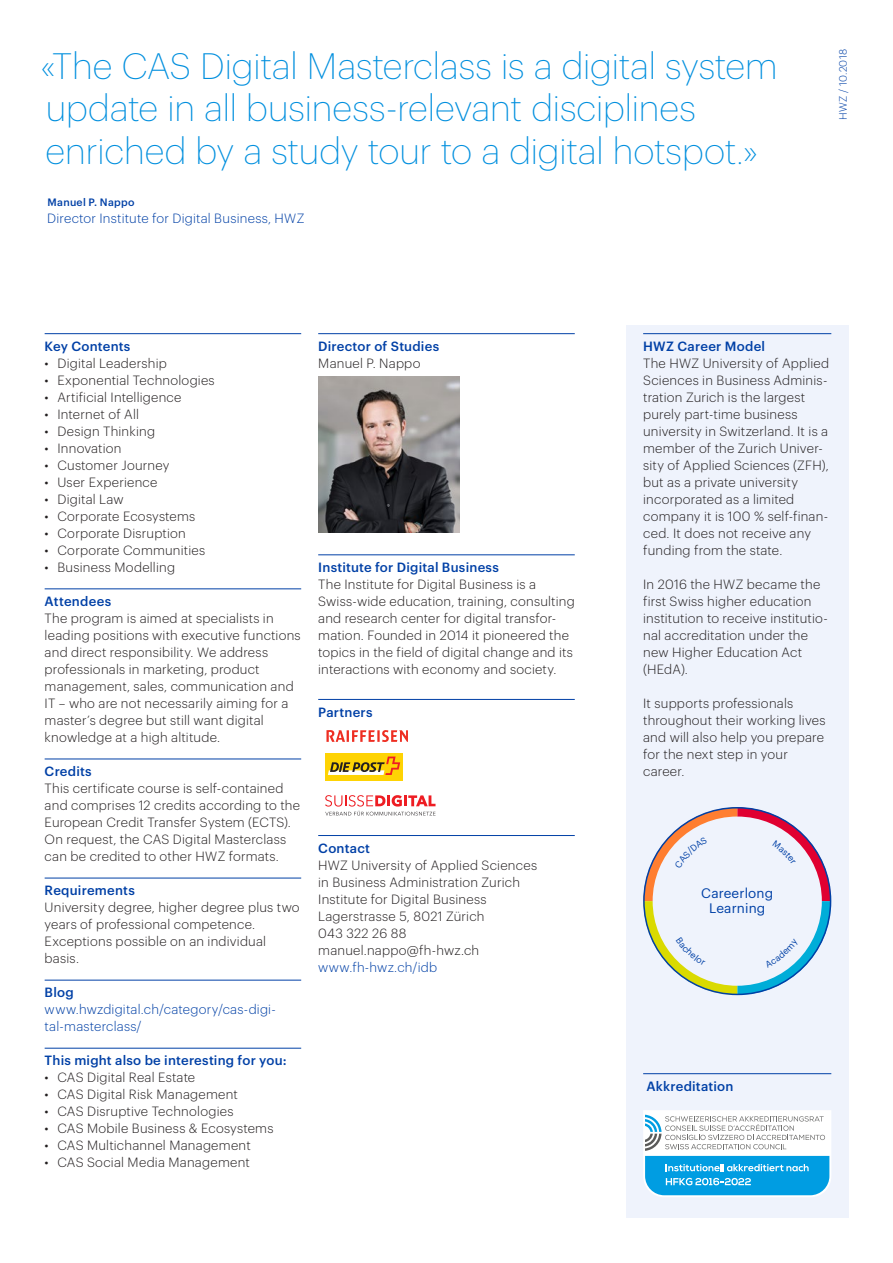
<style>
.page{position:relative;width:893px;height:1263px;background:#fff}
.page>*{position:absolute;margin:0;border:0;box-sizing:border-box;transform-origin:0 0}
.t1{font:200 36px/42.5px "Graphik";letter-spacing:-.005em;color:#008fde}
.t2{font:13.5px/15px "Graphik";letter-spacing:.01em;color:#0040a6;text-align:center}
.t3{font:300 13.2px/17px "Graphik";letter-spacing:.015em;color:#231f20}
.t4{font:500 13.2px "Graphik";letter-spacing:.02em;color:#0040a6}
.t5{font:300 13.2px/17px "Graphik";letter-spacing:.015em;color:#0040a6}
.t6{font:500 10.5px "Graphik";letter-spacing:.03em;color:#0040a6}
.t7{font:300 10.5px "Graphik";letter-spacing:.025em;color:#0040a6}
</style>
<div class="page">
<div style="left:626px;top:325px;width:222px;height:893px;background:#eff3fc"></div>
<hr style="left:643px;top:333px;width:188px;height:1px;background:#0040a6">
<hr style="left:45px;top:333px;width:256px;height:1px;background:#0040a6">
<hr style="left:45px;top:589px;width:256px;height:1px;background:#0040a6">
<hr style="left:45px;top:759px;width:256px;height:1px;background:#0040a6">
<hr style="left:45px;top:878px;width:256px;height:1px;background:#0040a6">
<hr style="left:45px;top:980px;width:256px;height:1px;background:#0040a6">
<hr style="left:45px;top:1048px;width:256px;height:1px;background:#0040a6">
<hr style="left:318px;top:333px;width:257px;height:1px;background:#0040a6">
<hr style="left:318px;top:555px;width:257px;height:1px;background:#0040a6">
<hr style="left:318px;top:699px;width:257px;height:1px;background:#0040a6">
<hr style="left:318px;top:835px;width:257px;height:1px;background:#0040a6">
<hr style="left:643px;top:1073px;width:188px;height:1px;background:#0040a6">
<svg style="left:643px;top:1110px;width:188px;height:87px"></svg>
<svg style="left:326px;top:730px;width:82px;height:12px"></svg>
<div style="left:325px;top:754px;width:77px;height:27px;background:#fed304"></div>
<svg style="left:328px;top:756px;width:72px;height:19px"></svg>
<svg style="left:325px;top:795px;width:110px;height:20px"></svg>
<img style="left:318px;top:376px;width:142px;height:157px">
<svg style="left:643px;top:807px;width:188px;height:188px"></svg>
<h1 class="t1" style="left:40px;top:42px;width:739px">«The CAS Digital Masterclass is a digital system update in all business-relevant disciplines enriched by a study tour to a digital hotspot.»</h1>
<p class="t6" style="left:48px;top:194px;width:88px">Manuel P. Nappo</p>
<p class="t5" style="left:47px;top:209px;width:259px">Director Institute for Digital Business, HWZ</p>
<p class="t7" style="left:835px;top:120px;width:73px;rotate:-90deg">HWZ / 10.2018</p>
<p class="t4" style="left:45px;top:336px;width:87px">Key Contents</p>
<p class="t3" style="left:45px;top:354px;width:124px">• Digital Leadership</p>
<p class="t3" style="left:45px;top:371px;width:172px">• Exponential Technologies</p>
<p class="t3" style="left:45px;top:388px;width:138px">• Artificial Intelligence</p>
<p class="t3" style="left:45px;top:405px;width:96px">• Internet of All</p>
<p class="t3" style="left:45px;top:422px;width:112px">• Design Thinking</p>
<p class="t3" style="left:45px;top:439px;width:78px">• Innovation</p>
<p class="t3" style="left:45px;top:456px;width:126px">• Customer Journey</p>
<p class="t3" style="left:45px;top:473px;width:114px">• User Experience</p>
<p class="t3" style="left:45px;top:490px;width:80px">• Digital Law</p>
<p class="t3" style="left:45px;top:507px;width:152px">• Corporate Ecosystems</p>
<p class="t3" style="left:45px;top:524px;width:143px">• Corporate Disruption</p>
<p class="t3" style="left:45px;top:541px;width:162px">• Corporate Communities</p>
<p class="t3" style="left:45px;top:558px;width:132px">• Business Modelling</p>
<p class="t4" style="left:45px;top:591px;width:68px">Attendees</p>
<p class="t3" style="left:45px;top:609px;width:258px">The program is aimed at specialists in leading positions with executive functions and direct responsibility. We address professionals in marketing, product management, sales, communication and IT – who are not necessarily aiming for a master’s degree but still want digital knowledge at a high altitude.</p>
<p class="t4" style="left:45px;top:761px;width:49px">Credits</p>
<p class="t3" style="left:45px;top:779px;width:257px">This certificate course is self-contained and comprises 12 credits according to the European Credit Transfer System (ECTS).<br>On request, the CAS Digital Masterclass can be credited to other HWZ formats.</p>
<p class="t4" style="left:45px;top:880px;width:92px">Requirements</p>
<p class="t3" style="left:45px;top:898px;width:257px">University degree, higher degree plus two years of professional competence.<br>Exceptions possible on an individual basis.</p>
<p class="t4" style="left:45px;top:982px;width:31px">Blog</p>
<p class="t5" style="left:45px;top:1000px;width:233px">www.hwzdigital.ch/category/cas-digi&shy;tal-masterclass/</p>
<p class="t4" style="left:45px;top:1050px;width:244px">This might also be interesting for you:</p>
<p class="t3" style="left:45px;top:1068px;width:152px">• CAS Digital Real Estate</p>
<p class="t3" style="left:45px;top:1085px;width:195px">• CAS Digital Risk Management</p>
<p class="t3" style="left:45px;top:1102px;width:190px">• CAS Disruptive Technologies</p>
<p class="t3" style="left:45px;top:1119px;width:230px">• CAS Mobile Business &amp; Ecosystems</p>
<p class="t3" style="left:45px;top:1136px;width:208px">• CAS Multichannel Management</p>
<p class="t3" style="left:45px;top:1153px;width:207px">• CAS Social Media Management</p>
<p class="t4" style="left:318px;top:336px;width:122px">Director of Studies</p>
<p class="t3" style="left:318px;top:354px;width:104px">Manuel P. Nappo</p>
<p class="t4" style="left:318px;top:557px;width:182px">Institute for Digital Business</p>
<p class="t3" style="left:318px;top:575px;width:258px">The Institute for Digital Business is a Swiss-wide education, training, consulting and research center for digital transfor&shy;mation. Founded in 2014 it pioneered the topics in the field of digital change and its interactions with economy and society.</p>
<p class="t4" style="left:318px;top:702px;width:56px">Partners</p>
<p class="t4" style="left:318px;top:838px;width:53px">Contact</p>
<p class="t3" style="left:318px;top:855px;width:220px">HWZ University of Applied Sciences in Business Administration Zurich<br>Institute for Digital Business<br>Lagerstrasse 5, 8021 Zürich<br>043 322 26 88 manuel.nappo@fh-hwz.ch</p>
<p class="t5" style="left:318px;top:957px;width:120px">www.fh-hwz.ch/idb</p>
<p class="t4" style="left:643px;top:336px;width:124px">HWZ Career Model</p>
<p class="t3" style="left:643px;top:354px;width:188px">The HWZ University of Applied<br>Sciences in Business Adminis&shy;tration Zurich is the largest purely part-time business university in Switzerland. It is a member of the Zurich Univer&shy;sity of Applied Sciences (ZFH), but as a private university incorporated as a limited company it is 100 % self-finan&shy;ced. It does not receive any funding from the state.</p>
<p class="t3" style="left:643px;top:575px;width:186px">In 2016 the HWZ became the first Swiss higher education institution to receive institutio&shy;nal accreditation under the new Higher Education Act (HEdA).</p>
<p class="t3" style="left:643px;top:694px;width:184px">It supports professionals throughout their working lives and will also help you prepare for the next step in your career.</p>
<p class="t2" style="left:701px;top:885px;width:73px">Careerlong<br>Learning</p>
<p class="t4" style="left:646px;top:1076px;width:89px">Akkreditation</p>
</div>
